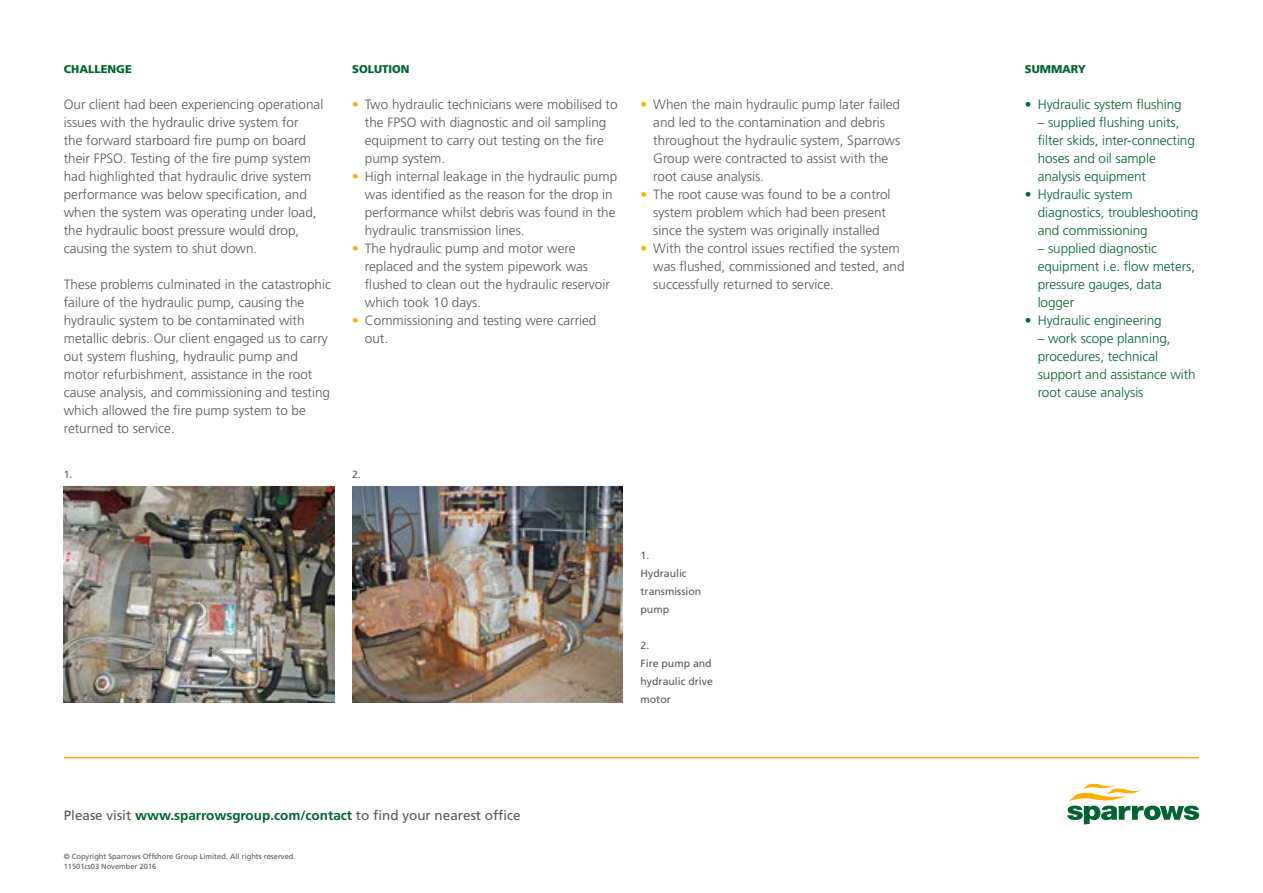
<style>
.page{position:relative;width:1263px;height:893px;background:#fff}
.page>*{position:absolute;margin:0;border:0;box-sizing:border-box;transform-origin:0 0}
.t1{font:300 13.5px/18px "Frutiger LT Std";color:#575756}
.t2{font:300 13.5px/18px "Frutiger LT Std";letter-spacing:-.005em;color:#006430}
.t3{font:13.5px "Frutiger LT Std";color:#575756}
.t4{font:900 11.25px "Frutiger LT Std";color:#006430}
.t5{font:10.5px/18px "Frutiger LT Std";color:#575756}
.t6{font:7.5px/10.5px "Frutiger LT Std";color:#575756}
.s1{color:#f9ae00}
.s2{font-weight:700;color:#006430}
</style>
<div class="page">
<hr style="left:64px;top:757px;width:1135px;height:1px;background:#f9ae00">
<svg style="left:1067px;top:783px;width:132px;height:41px"></svg>
<img style="left:64px;top:487px;width:270px;height:216px">
<img style="left:352px;top:487px;width:270px;height:216px">
<p class="t4" style="left:64px;top:62px;width:70px">CHALLENGE</p>
<p class="t1" style="left:64px;top:95px;width:261px">Our client had been experiencing operational issues with the hydraulic drive system for<br>the forward starboard fire pump on board their FPSO. Testing of the fire pump system had highlighted that hydraulic drive system performance was below specification, and when the system was operating under load, the hydraulic boost pressure would drop, causing the system to shut down.</p>
<p class="t1" style="left:64px;top:275px;width:269px">These problems culminated in the catastrophic failure of the hydraulic pump, causing the hydraulic system to be contaminated with metallic debris. Our client engaged us to carry out system flushing, hydraulic pump and motor refurbishment, assistance in the root cause analysis, and commissioning and testing which allowed the fire pump system to be returned to service.</p>
<p class="t4" style="left:352px;top:62px;width:59px">SOLUTION</p>
<p class="t1" style="left:365px;top:95px;width:254px;text-indent:-13px"><span class="s1">•</span> Two hydraulic technicians were mobilised to the FPSO with diagnostic and oil sampling equipment to carry out testing on the fire pump system.</p>
<p class="t1" style="left:365px;top:167px;width:254px;text-indent:-13px"><span class="s1">•</span> High internal leakage in the hydraulic pump was identified as the reason for the drop in performance whilst debris was found in the hydraulic transmission lines.</p>
<p class="t1" style="left:365px;top:239px;width:247px;text-indent:-13px"><span class="s1">•</span> The hydraulic pump and motor were replaced and the system pipework was flushed to clean out the hydraulic reservoir which took 10 days.</p>
<p class="t1" style="left:365px;top:311px;width:233px;text-indent:-13px"><span class="s1">•</span> Commissioning and testing were carried out.</p>
<p class="t5" style="left:64px;top:465px;width:10px">1.</p>
<p class="t5" style="left:352px;top:465px;width:10px">2.</p>
<p class="t1" style="left:653px;top:95px;width:249px;text-indent:-13px"><span class="s1">•</span> When the main hydraulic pump later failed and led to the contamination and debris throughout the hydraulic system, Sparrows Group were contracted to assist with the root cause analysis.</p>
<p class="t1" style="left:653px;top:185px;width:239px;text-indent:-13px"><span class="s1">•</span> The root cause was found to be a control system problem which had been present since the system was originally installed</p>
<p class="t1" style="left:653px;top:239px;width:253px;text-indent:-13px"><span class="s1">•</span> With the control issues rectified the system was flushed, commissioned and tested, and successfully returned to service.</p>
<p class="t5" style="left:640px;top:546px;width:62px">1.<br>Hydraulic transmission pump</p>
<p class="t5" style="left:640px;top:636px;width:74px">2.<br>Fire pump and hydraulic drive motor</p>
<p class="t3" style="left:64px;top:807px;width:458px">Please visit <span class="s2">www.sparrowsgroup.com/contact</span> to find your nearest office</p>
<p class="t6" style="left:64px;top:851px;width:233px">© Copyright Sparrows Offshore Group Limited. All rights reserved.<br>11501cs03 November 2016</p>
<p class="t4" style="left:1025px;top:62px;width:63px">SUMMARY</p>
<p class="t2" style="left:1025px;top:95px;width:158px">• Hydraulic system flushing</p>
<p class="t2" style="left:1038px;top:113px;width:159px">– supplied flushing units, filter skids, inter-connecting hoses and oil sample analysis equipment</p>
<p class="t2" style="left:1038px;top:185px;width:162px;text-indent:-13px">• Hydraulic system diagnostics, troubleshooting and commissioning</p>
<p class="t2" style="left:1038px;top:239px;width:159px">– supplied diagnostic equipment i.e. flow meters, pressure gauges, data logger</p>
<p class="t2" style="left:1025px;top:311px;width:138px">• Hydraulic engineering</p>
<p class="t2" style="left:1038px;top:329px;width:160px">– work scope planning, procedures, technical support and assistance with root cause analysis</p>
</div>
